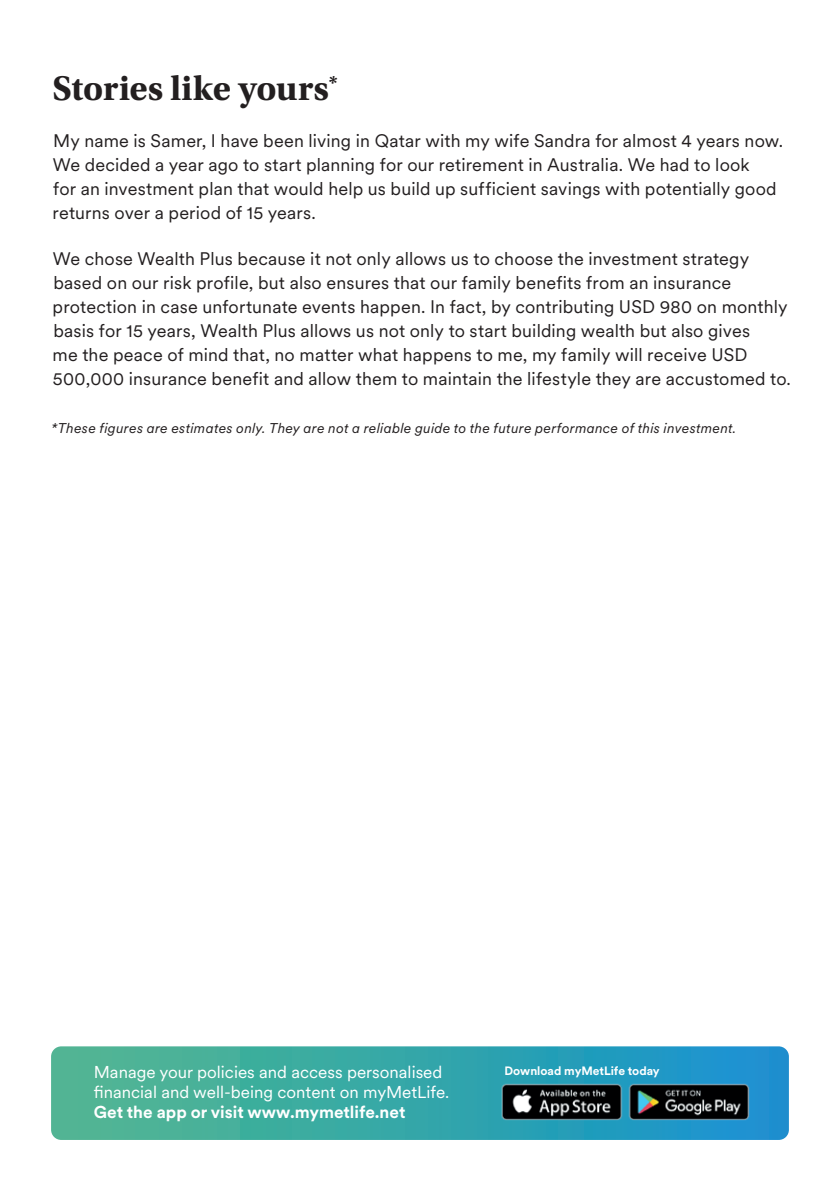
<style>
.page{position:relative;width:840px;height:1191px;background:#fff}
.page>*{position:absolute;margin:0;border:0;box-sizing:border-box;transform-origin:0 0}
.t1{font:700 36px "Utopia Std";color:#231f20}
.t2{font:18px/24px "Met Life Circular";letter-spacing:.01em;color:#231f20}
.t3{font:17px/20.4px "Met Life Circular";color:#fff}
.t4{font:700 17px "Met Life Circular";color:#fff}
.t5{font:italic 14px "Met Life Circular";letter-spacing:.02em;color:#231f20}
.t6{font:700 12px "Met Life Circular";color:#fff}
</style>
<div class="page">
<svg style="left:51px;top:1046px;width:737px;height:94px;background:#38a7aa"></svg>
<img style="left:498px;top:1080px;width:126px;height:43px">
<img style="left:626px;top:1080px;width:124px;height:43px">
<h1 class="t1" style="left:52px;top:67px;width:286px">Stories like yours<sup>*</sup></h1>
<p class="t2" style="left:53px;top:128px;width:731px">My name is Samer, I have been living in Qatar with my wife Sandra for almost 4 years now.<br>We decided a year ago to start planning for our retirement in Australia. We had to look<br>for an investment plan that would help us build up sufficient savings with potentially good returns over a period of 15 years.</p>
<p class="t2" style="left:53px;top:246px;width:739px">We chose Wealth Plus because it not only allows us to choose the investment strategy based on our risk profile, but also ensures that our family benefits from an insurance protection in case unfortunate events happen. In fact, by contributing USD 980 on monthly basis for 15 years, Wealth Plus allows us not only to start building wealth but also gives<br>me the peace of mind that, no matter what happens to me, my family will receive USD 500,000 insurance benefit and allow them to maintain the lifestyle they are accustomed to.</p>
<p class="t5" style="left:51px;top:419px;width:686px">*These figures are estimates only. They are not a reliable guide to the future performance of this investment.</p>
<p class="t3" style="left:94px;top:1060px;width:357px">Manage your policies and access personalised financial and well-being content on myMetLife.</p>
<p class="t4" style="left:94px;top:1100px;width:313px">Get the app or visit www.mymetlife.net</p>
<p class="t6" style="left:504px;top:1062px;width:157px">Download myMetLife today</p>
</div>
